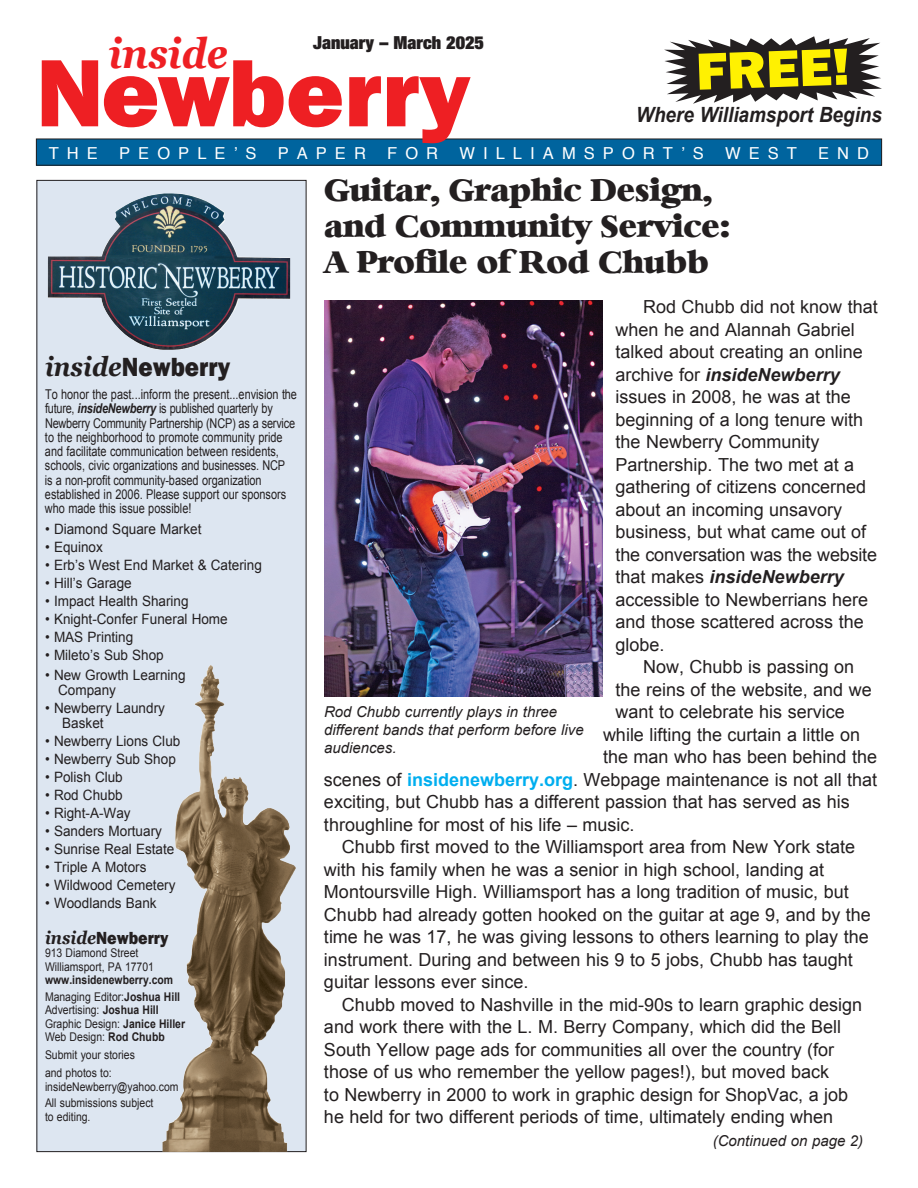
<style>
.page{position:relative;width:918px;height:1188px;background:#fff}
.page>*{position:absolute;margin:0;border:0;box-sizing:border-box;transform-origin:0 0}
.t1{font:800 99px "Franklin Gothic";color:#ee1f23}
.t2{font:800 54px "Franklin Gothic";color:#fff101;scale:1.05 1}
.t3{font:italic 700 42px "Georgia";color:#ee1f23;scale:.9 1}
.t4{font:30px/36px "Bianca";color:#231f20;scale:.95 1}
.t5{font:800 27px "Franklin Gothic";color:#231f20;scale:.9 1}
.t6{font:italic 700 21px "Arial";color:#231f20;scale:.9 1}
.t7{font:18px/22.5px "Arial";color:#231f20}
.t8{font:900 condensed 18px "Helvetica Neue LT Pro";color:#231f20}
.t9{font:800 18px "Franklin Gothic";color:#231f20;scale:.9 1}
.t10{font:16.5px "Helvetica";letter-spacing:.49em;color:#fff}
.t11{font:italic 15px/18px "Arial";color:#231f20}
.t12{font:14.25px/15px "Arial";color:#231f20;scale:.95 1}
.t13{font:13.5px/14.2px "Arial";color:#231f20;scale:.81 1}
.t14{font:12px/13.5px "Arial";color:#231f20;scale:.87 1}
.t15{font:700 12px/16.5px "Arial";color:#231f20;scale:.87 1}
.s1{font-family:"Georgia";font-weight:700;font-style:italic}
.s2{font-weight:700;font-style:italic}
.s3{font-weight:400}
.s4{font-weight:700}
.s5{font-weight:700;color:#00aeef}
</style>
<div class="page">
<div style="left:37px;top:180px;width:269px;height:972px;background:#dde6f1"></div>
<img style="left:158px;top:665px;width:138px;height:487px">
<img style="left:48px;top:194px;width:242px;height:156px">
<div style="left:36px;top:139px;width:846px;height:26px;background:#00649e"></div>
<div style="left:36px;top:139px;width:846px;height:27px;border:1px solid #231f20"></div>
<svg style="left:664px;top:36px;width:218px;height:68px"></svg>
<img style="left:324px;top:300px;width:279px;height:397px">
<p class="t8" style="left:313px;top:30px;width:172px">January – March 2025</p>
<h3 class="t3" style="left:108px;top:22px;width:134px">inside</h3>
<h1 class="t1" style="left:36px;top:29px;width:436px">Newberry</h1>
<h2 class="t2" style="left:695px;top:37px;width:148px;rotate:-2deg">FREE!</h2>
<p class="t6" style="left:636px;top:101px;width:275px">Where Williamsport Begins</p>
<p class="t10" style="left:49px;top:140px;width:51px">THE</p>
<p class="t10" style="left:119px;top:140px;width:139px">PEOPLE’S</p>
<p class="t10" style="left:278px;top:140px;width:90px">PAPER</p>
<p class="t10" style="left:387px;top:140px;width:53px">FOR</p>
<p class="t10" style="left:459px;top:140px;width:246px">WILLIAMSPORT’S</p>
<p class="t10" style="left:725px;top:140px;width:73px">WEST</p>
<p class="t10" style="left:818px;top:140px;width:53px">END</p>
<h3 class="t5" style="left:45px;top:349px;width:207px"><span class="s1">inside</span>Newberry</h3>
<p class="t13" style="left:45px;top:387px;width:312px">To honor the past...inform the present...envision the future, <span class="s2">insideNewberry</span> is published quarterly by Newberry Community Partnership (NCP) as a service to the neighborhood to promote community pride and facilitate communication between residents, schools, civic organizations and businesses. NCP<br>is a non-profit community-based organization established in 2006. Please support our sponsors who made this issue possible!</p>
<p class="t12" style="left:45px;top:522px;width:166px">• Diamond Square Market</p>
<p class="t12" style="left:45px;top:540px;width:62px">• Equinox</p>
<p class="t12" style="left:45px;top:558px;width:230px">• Erb’s West End Market &amp; Catering</p>
<p class="t12" style="left:45px;top:576px;width:93px">• Hill’s Garage</p>
<p class="t12" style="left:45px;top:594px;width:153px">• Impact Health Sharing</p>
<p class="t12" style="left:45px;top:612px;width:194px">• Knight-Confer Funeral Home</p>
<p class="t12" style="left:45px;top:630px;width:95px">• MAS Printing</p>
<p class="t12" style="left:45px;top:648px;width:127px">• Mileto’s Sub Shop</p>
<p class="t12" style="left:58px;top:667px;width:136px;text-indent:-13px">• New Growth Learning<br>Company</p>
<p class="t12" style="left:62px;top:700px;width:110px;text-indent:-17px">• Newberry Laundry<br>Basket</p>
<p class="t12" style="left:45px;top:733px;width:144px">• Newberry Lions Club</p>
<p class="t12" style="left:45px;top:751px;width:139px">• Newberry Sub Shop</p>
<p class="t12" style="left:45px;top:769px;width:83px">• Polish Club</p>
<p class="t12" style="left:45px;top:787px;width:83px">• Rod Chubb</p>
<p class="t12" style="left:45px;top:805px;width:92px">• Right-A-Way</p>
<p class="t12" style="left:45px;top:823px;width:125px">• Sanders Mortuary</p>
<p class="t12" style="left:45px;top:841px;width:138px">• Sunrise Real Estate</p>
<p class="t12" style="left:45px;top:859px;width:108px">• Triple A Motors</p>
<p class="t12" style="left:45px;top:877px;width:139px">• Wildwood Cemetery</p>
<p class="t12" style="left:45px;top:895px;width:119px">• Woodlands Bank</p>
<p class="t9" style="left:45px;top:926px;width:139px"><span class="s1">inside</span>Newberry</p>
<p class="t14" style="left:45px;top:946px;width:127px">913 Diamond Street<br>Williamsport, PA 17701</p>
<p class="t15" style="left:45px;top:972px;width:157px">www.insidenewberry.com<br><span class="s3">Managing Editor:</span>Joshua Hill</p>
<p class="t14" style="left:45px;top:1003px;width:163px">Advertising: <span class="s4">Joshua Hill<br></span>Graphic Design: <span class="s4">Janice Hiller<br></span>Web Design: <span class="s4">Rod Chubb</span></p>
<p class="t14" style="left:45px;top:1046px;width:105px;line-height:18px">Submit your stories and photos to:</p>
<p class="t14" style="left:45px;top:1078px;width:155px;line-height:16.5px">insideNewberry@yahoo.com<br>All submissions subject</p>
<p class="t14" style="left:45px;top:1110px;width:54px">to editing.</p>
<h3 class="t4" style="left:324px;top:175px;width:429px">Guitar, Graphic Design, and Community Service:<br>A Profile of Rod Chubb</h3>
<p class="t7" style="left:616px;top:296px;width:264px;text-indent:28px">Rod Chubb did not know that when he and Alannah Gabriel talked about creating an online archive for <span class="s2">insideNewberry </span>issues in 2008, he was at the beginning of a long tenure with the Newberry Community<br>Partnership. The two met at a gathering of citizens concerned about an incoming unsavory business, but what came out of the conversation was the website that makes <span class="s2">insideNewberry </span>accessible to Newberrians here and those scattered across the globe.</p>
<p class="t7" style="left:643px;top:656px;width:213px">Now, Chubb is passing on</p>
<p class="t7" style="left:616px;top:678px;width:258px">the reins of the website, and we</p>
<p class="t7" style="left:616px;top:701px;width:231px">want to celebrate his service</p>
<p class="t7" style="left:603px;top:723px;width:259px">while lifting the curtain a little on</p>
<p class="t7" style="left:603px;top:746px;width:276px">the man who has been behind the</p>
<p class="t7" style="left:324px;top:768px;width:555px">scenes of <span class="s5">insidenewberry.org</span>. Webpage maintenance is not all that</p>
<p class="t7" style="left:324px;top:791px;width:527px">exciting, but Chubb has a different passion that has served as his</p>
<p class="t7" style="left:324px;top:813px;width:312px">throughline for most of his life – music.</p>
<p class="t7" style="left:342px;top:836px;width:515px">Chubb first moved to the Williamsport area from New York state</p>
<p class="t7" style="left:324px;top:858px;width:502px">with his family when he was a senior in high school, landing at</p>
<p class="t7" style="left:324px;top:881px;width:526px">Montoursville High. Williamsport has a long tradition of music, but</p>
<p class="t7" style="left:324px;top:903px;width:548px">Chubb had already gotten hooked on the guitar at age 9, and by the</p>
<p class="t7" style="left:324px;top:926px;width:546px">time he was 17, he was giving lessons to others learning to play the</p>
<p class="t7" style="left:324px;top:948px;width:530px">instrument. During and between his 9 to 5 jobs, Chubb has taught</p>
<p class="t7" style="left:324px;top:971px;width:206px">guitar lessons ever since.</p>
<p class="t7" style="left:342px;top:993px;width:522px">Chubb moved to Nashville in the mid-90s to learn graphic design</p>
<p class="t7" style="left:324px;top:1016px;width:519px">and work there with the L. M. Berry Company, which did the Bell</p>
<p class="t7" style="left:324px;top:1038px;width:512px">South Yellow page ads for communities all over the country (for</p>
<p class="t7" style="left:324px;top:1061px;width:507px">those of us who remember the yellow pages!), but moved back</p>
<p class="t7" style="left:324px;top:1083px;width:526px">to Newberry in 2000 to work in graphic design for ShopVac, a job</p>
<p class="t7" style="left:324px;top:1106px;width:511px">he held for two different periods of time, ultimately ending when</p>
<p class="t11" style="left:324px;top:703px;width:261px">Rod Chubb currently plays in three different bands that perform before live audiences.</p>
<p class="t11" style="left:713px;top:1132px;width:152px">(Continued on page 2)</p>
</div>
